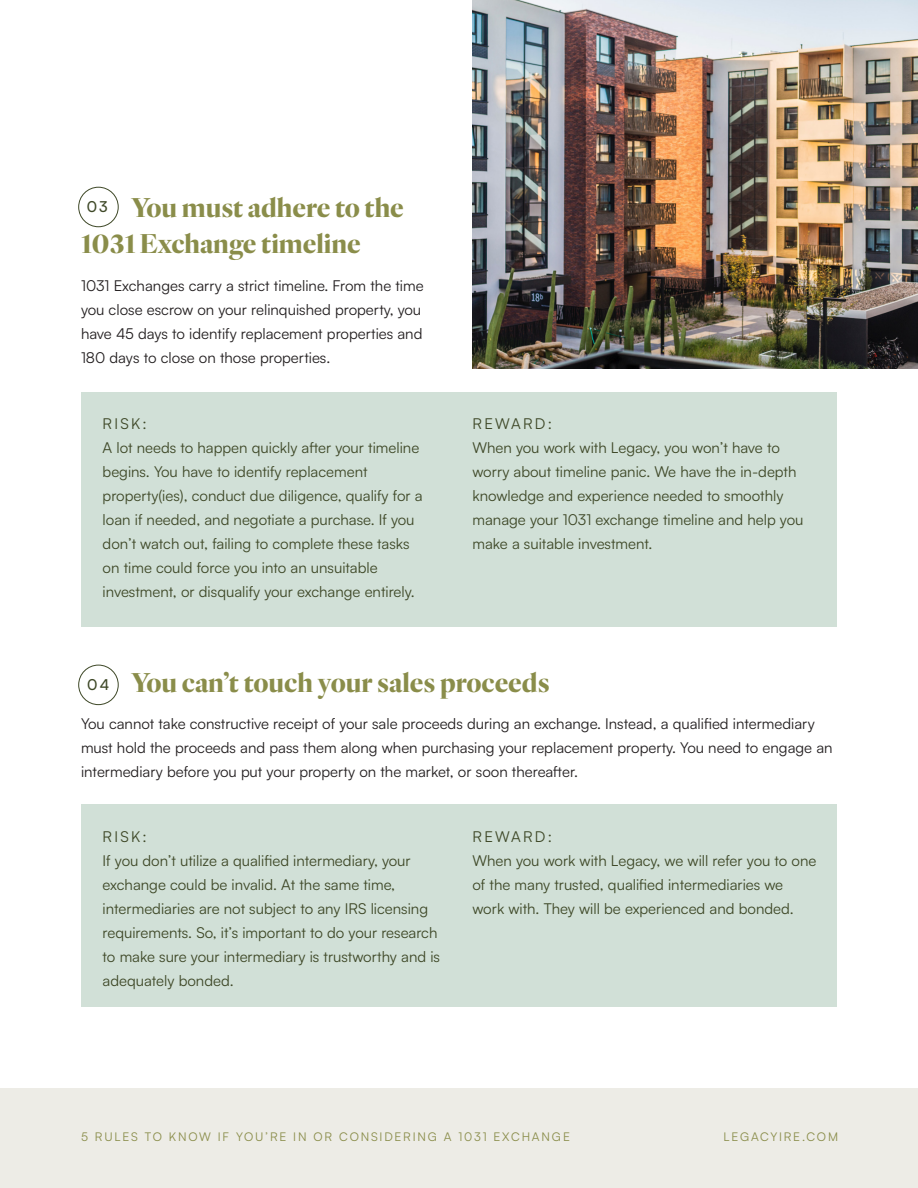
<style>
.page{position:relative;width:918px;height:1188px;background:#fff}
.page>*{position:absolute;margin:0;border:0;box-sizing:border-box;transform-origin:0 0}
.Headers{font:700 27px/36px "Reiher Headline";color:#8a8d4a}
.Body{font:15px/24px "Satoshi";color:#3e4827}
.Body-2{font:15px/24px "Satoshi";color:#231f20}
.Intro_Copy{font:15px "Satoshi";letter-spacing:.15em;color:#3e4827}
.Numbers{font:500 15px "Satoshi";color:#3e4827}
.t1{font:12px "Satoshi";letter-spacing:.15em;color:#8a8d4a}
</style>
<div class="page">
<div style="left:81px;top:392px;width:756px;height:235px;background:#d1e0d7"></div>
<div style="left:81px;top:805px;width:756px;height:202px;background:#d1e0d7"></div>
<div style="left:0;top:1089px;width:918px;height:99px;background:#edece6"></div>
<div style="left:78px;top:187px;width:41px;height:40px;border:1px solid #3e4827;border-radius:50%"></div>
<div style="left:78px;top:665px;width:41px;height:40px;border:1px solid #3e4827;border-radius:50%"></div>
<img style="left:472px;top:0;width:446px;height:368px">
<p class="Headers" style="left:81px;top:189px;width:324px;text-indent:50px">You must adhere to the<br>1031 Exchange timeline</p>
<p class="Body-2" style="left:81px;top:273px;width:344px">1031 Exchanges carry a strict timeline. From the time you close escrow on your relinquished property, you have 45 days to identify replacement properties and 180 days to close on those properties.</p>
<p class="Numbers" style="left:87px;top:196px;width:23px">03</p>
<p class="Intro_Copy" style="left:103px;top:414px;width:46px">RISK:</p>
<p class="Body" style="left:103px;top:435px;width:322px">A lot needs to happen quickly after your timeline begins. You have to identify replacement property(ies), conduct due diligence, qualify for a loan if needed, and negotiate a purchase. If you don’t watch out, failing to complete these tasks on time could force you into an unsuitable investment, or disqualify your exchange entirely.</p>
<p class="Intro_Copy" style="left:472px;top:414px;width:81px">REWARD:</p>
<p class="Body" style="left:472px;top:435px;width:332px">When you work with Legacy, you won’t have to worry about timeline panic. We have the in-depth knowledge and experience needed to smoothly manage your 1031 exchange timeline and help you make a suitable investment.</p>
<p class="Headers" style="left:131px;top:664px;width:420px">You can’t touch your sales proceeds</p>
<p class="Body-2" style="left:81px;top:711px;width:753px">You cannot take constructive receipt of your sale proceeds during an exchange. Instead, a qualified intermediary must hold the proceeds and pass them along when purchasing your replacement property. You need to engage an intermediary before you put your property on the market, or soon thereafter.</p>
<p class="Numbers" style="left:87px;top:674px;width:24px">04</p>
<p class="Intro_Copy" style="left:103px;top:826px;width:46px">RISK:</p>
<p class="Body" style="left:103px;top:848px;width:339px">If you don’t utilize a qualified intermediary, your exchange could be invalid. At the same time, intermediaries are not subject to any IRS licensing requirements. So, it’s important to do your research to make sure your intermediary is trustworthy and is adequately bonded.</p>
<p class="Intro_Copy" style="left:472px;top:826px;width:81px">REWARD:</p>
<p class="Body" style="left:472px;top:848px;width:345px">When you work with Legacy, we will refer you to one of the many trusted, qualified intermediaries we</p>
<p class="Body" style="left:472px;top:896px;width:323px">work with. They will be experienced and bonded.</p>
<p class="t1" style="left:81px;top:1128px;width:490px">5 RULES TO KNOW IF YOU’RE IN OR CONSIDERING A 1031 EXCHANGE</p>
<p class="t1" style="left:724px;top:1128px;width:116px">LEGACYIRE.COM</p>
</div>
